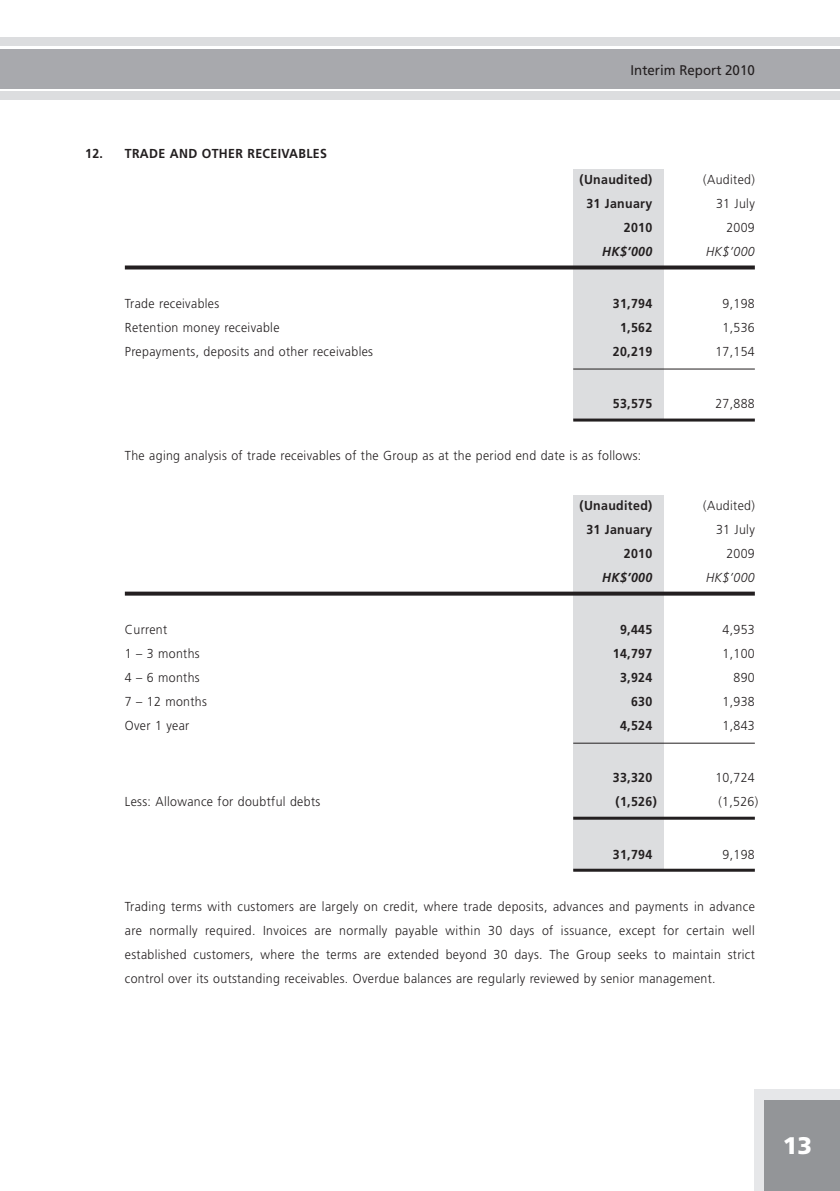
<style>
.page{position:relative;width:840px;height:1191px;background:#fff}
.page>*{position:absolute;margin:0;border:0;box-sizing:border-box;transform-origin:0 0}
.t1{font:900 24px "Frutiger LT Std";color:#fff}
.t2{font:14px "Frutiger LT Std";color:#231f20;scale:.95 1}
.t3{font:300 13px/24px "Frutiger LT Std";letter-spacing:.03em;color:#231f20;text-align:justify;scale:.95 1}
.t4{font:700 13px "Frutiger LT Std";letter-spacing:.03em;color:#231f20;scale:.95 1}
.t5{font:italic 700 13px "Frutiger LT Std";letter-spacing:.03em;color:#231f20;scale:.95 1}
.t6{font:italic 300 13px "Frutiger LT Std";letter-spacing:.03em;color:#231f20;scale:.95 1}
</style>
<div class="page">
<div style="left:754px;top:1089px;width:85px;height:101px;background:#e6e7e9"></div>
<div style="left:0;top:38px;width:839px;height:8px;background:#dcdddf"></div>
<div style="left:0;top:91px;width:839px;height:8px;background:#dcdddf"></div>
<div style="left:764px;top:1100px;width:75px;height:90px;background:#939598"></div>
<div style="left:0;top:49px;width:839px;height:39px;background:#a8a9ad"></div>
<div style="left:573px;top:169px;width:90px;height:251px;background:#dcdddf"></div>
<svg style="left:125px;top:265px;width:629px;height:4px;background:#3d3a3b"></svg>
<hr style="left:573px;top:368px;width:181px;height:1px;background:#231f20">
<hr style="left:573px;top:418px;width:181px;height:3px;background:#231f20">
<div style="left:573px;top:495px;width:90px;height:376px;background:#dcdddf"></div>
<svg style="left:125px;top:591px;width:629px;height:4px;background:#444041"></svg>
<hr style="left:573px;top:742px;width:181px;height:1px;background:#231f20">
<hr style="left:573px;top:816px;width:181px;height:3px;background:#231f20">
<hr style="left:573px;top:868px;width:181px;height:3px;background:#231f20">
<p class="t4" style="left:85px;top:146px;width:256px">12. TRADE AND OTHER RECEIVABLES</p>
<p class="t2" style="left:630px;top:62px;width:132px">Interim Report 2010</p>
<p class="t4" style="left:579px;top:172px;width:78px">(Unaudited)</p>
<p class="t3" style="left:703px;top:169px;width:56px">(Audited)</p>
<p class="t4" style="left:586px;top:196px;width:71px">31 January</p>
<p class="t3" style="left:715px;top:193px;width:42px">31 July</p>
<p class="t4" style="left:623px;top:220px;width:31px">2010</p>
<p class="t3" style="left:726px;top:217px;width:31px">2009</p>
<p class="t5" style="left:602px;top:244px;width:54px">HK$’000</p>
<p class="t6" style="left:705px;top:244px;width:53px">HK$’000</p>
<p class="t3" style="left:125px;top:293px;width:101px">Trade receivables</p>
<p class="t4" style="left:612px;top:296px;width:43px">31,794</p>
<p class="t3" style="left:722px;top:293px;width:35px">9,198</p>
<p class="t3" style="left:125px;top:317px;width:164px">Retention money receivable</p>
<p class="t4" style="left:619px;top:320px;width:35px">1,562</p>
<p class="t3" style="left:722px;top:317px;width:35px">1,536</p>
<p class="t3" style="left:125px;top:341px;width:263px">Prepayments, deposits and other receivables</p>
<p class="t4" style="left:612px;top:344px;width:43px">20,219</p>
<p class="t3" style="left:715px;top:341px;width:43px">17,154</p>
<p class="t4" style="left:612px;top:396px;width:43px">53,575</p>
<p class="t3" style="left:715px;top:393px;width:43px">27,888</p>
<p class="t3" style="left:125px;top:445px;width:545px">The aging analysis of trade receivables of the Group as at the period end date is as follows:</p>
<p class="t4" style="left:579px;top:498px;width:78px">(Unaudited)</p>
<p class="t3" style="left:703px;top:495px;width:56px">(Audited)</p>
<p class="t4" style="left:586px;top:522px;width:71px">31 January</p>
<p class="t3" style="left:715px;top:519px;width:42px">31 July</p>
<p class="t4" style="left:623px;top:546px;width:31px">2010</p>
<p class="t3" style="left:726px;top:543px;width:31px">2009</p>
<p class="t5" style="left:602px;top:570px;width:54px">HK$’000</p>
<p class="t6" style="left:705px;top:570px;width:53px">HK$’000</p>
<p class="t3" style="left:125px;top:619px;width:46px">Current</p>
<p class="t4" style="left:619px;top:622px;width:35px">9,445</p>
<p class="t3" style="left:722px;top:619px;width:35px">4,953</p>
<p class="t3" style="left:125px;top:643px;width:80px">1 – 3 months</p>
<p class="t4" style="left:612px;top:646px;width:43px">14,797</p>
<p class="t3" style="left:722px;top:643px;width:35px">1,100</p>
<p class="t3" style="left:125px;top:667px;width:80px">4 – 6 months</p>
<p class="t4" style="left:619px;top:670px;width:35px">3,924</p>
<p class="t3" style="left:733px;top:667px;width:24px">890</p>
<p class="t3" style="left:125px;top:691px;width:88px">7 – 12 months</p>
<p class="t4" style="left:630px;top:694px;width:24px">630</p>
<p class="t3" style="left:722px;top:691px;width:35px">1,938</p>
<p class="t3" style="left:125px;top:715px;width:69px">Over 1 year</p>
<p class="t4" style="left:619px;top:718px;width:35px">4,524</p>
<p class="t3" style="left:722px;top:715px;width:35px">1,843</p>
<p class="t4" style="left:612px;top:770px;width:43px">33,320</p>
<p class="t3" style="left:715px;top:767px;width:43px">10,724</p>
<p class="t3" style="left:125px;top:791px;width:207px">Less: Allowance for doubtful debts</p>
<p class="t4" style="left:615px;top:794px;width:45px">(1,526)</p>
<p class="t3" style="left:718px;top:791px;width:43px">(1,526)</p>
<p class="t4" style="left:612px;top:846px;width:43px">31,794</p>
<p class="t3" style="left:722px;top:843px;width:35px">9,198</p>
<p class="t3" style="left:125px;top:895px;width:664px">Trading terms with customers are largely on credit, where trade deposits, advances and payments in advance are normally required. Invoices are normally payable within 30 days of issuance, except for certain well established customers, where the terms are extended beyond 30 days. The Group seeks to maintain strict control over its outstanding receivables. Overdue balances are regularly reviewed by senior management.</p>
<h1 class="t1" style="left:782px;top:1131px;width:31px">13</h1>
</div>
